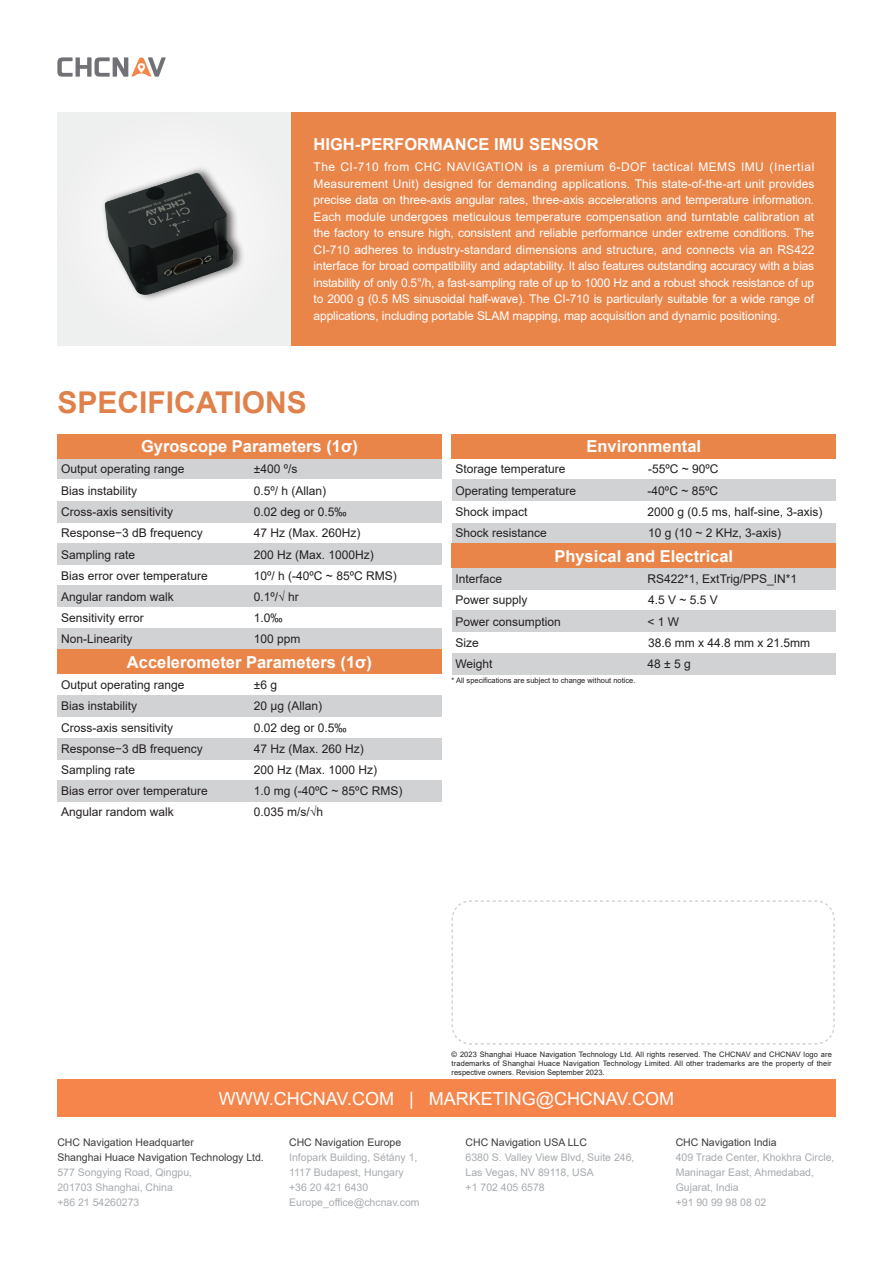
<style>
.page{position:relative;width:893px;height:1263px;background:#fff}
.page>*{position:absolute;margin:0;border:0;box-sizing:border-box;transform-origin:0 0}
.t1{font:700 30px "Arial";color:#e0814c}
.t2{font:18px "Arial";color:#fff}
.t3{font:700 16.5px "Arial";color:#fff}
.t4{font:12px/16.5px "Arial";letter-spacing:-.01em;color:#fff;text-align:justify}
.t5{font:12px/21.3px "Arial";color:#231f20}
.t6{font:10.5px/15px "Arial";color:#a7aaae}
.t7{font:10.5px/15px "Arial";color:#3e3b3b}
.t8{font:7.5px/9px "Arial";color:#231f20;text-align:justify}
</style>
<div class="page">
<div style="left:291px;top:112px;width:545px;height:233px;background:#ea854a"></div>
<svg style="left:57px;top:57px;width:109px;height:20px"></svg>
<div style="left:57px;top:1079px;width:779px;height:37px;background:#f5854b"></div>
<div style="left:57px;top:112px;width:234px;height:233px;background:#f0f0f1"></div>
<div style="left:57px;top:458px;width:193px;height:22px;background:#d1d2d4"></div>
<div style="left:452px;top:522px;width:192px;height:22px;background:#d1d2d4"></div>
<div style="left:57px;top:501px;width:193px;height:21px;background:#d1d2d4"></div>
<div style="left:57px;top:544px;width:193px;height:21px;background:#d1d2d4"></div>
<div style="left:452px;top:480px;width:192px;height:21px;background:#d1d2d4"></div>
<div style="left:452px;top:568px;width:192px;height:21px;background:#d1d2d4"></div>
<div style="left:452px;top:611px;width:192px;height:21px;background:#d1d2d4"></div>
<div style="left:452px;top:653px;width:192px;height:21px;background:#d1d2d4"></div>
<div style="left:57px;top:628px;width:193px;height:21px;background:#d1d2d4"></div>
<div style="left:57px;top:695px;width:193px;height:22px;background:#d1d2d4"></div>
<div style="left:57px;top:738px;width:193px;height:21px;background:#d1d2d4"></div>
<div style="left:57px;top:780px;width:193px;height:22px;background:#d1d2d4"></div>
<div style="left:57px;top:586px;width:193px;height:21px;background:#d1d2d4"></div>
<div style="left:250px;top:458px;width:192px;height:22px;background:#d1d2d4"></div>
<div style="left:644px;top:522px;width:192px;height:22px;background:#d1d2d4"></div>
<div style="left:250px;top:501px;width:192px;height:21px;background:#d1d2d4"></div>
<div style="left:250px;top:544px;width:192px;height:21px;background:#d1d2d4"></div>
<div style="left:644px;top:480px;width:192px;height:21px;background:#d1d2d4"></div>
<div style="left:644px;top:568px;width:192px;height:21px;background:#d1d2d4"></div>
<div style="left:644px;top:611px;width:192px;height:21px;background:#d1d2d4"></div>
<div style="left:644px;top:653px;width:192px;height:21px;background:#d1d2d4"></div>
<div style="left:250px;top:628px;width:192px;height:21px;background:#d1d2d4"></div>
<div style="left:250px;top:695px;width:192px;height:22px;background:#d1d2d4"></div>
<div style="left:250px;top:738px;width:192px;height:21px;background:#d1d2d4"></div>
<div style="left:250px;top:780px;width:192px;height:22px;background:#d1d2d4"></div>
<div style="left:250px;top:586px;width:192px;height:21px;background:#d1d2d4"></div>
<div style="left:57px;top:434px;width:385px;height:24px;background:#ea854a"></div>
<div style="left:57px;top:649px;width:385px;height:25px;background:#ea854a"></div>
<div style="left:452px;top:434px;width:384px;height:24px;background:#ea854a"></div>
<div style="left:452px;top:544px;width:384px;height:24px;background:#ea854a"></div>
<div style="left:101px;top:165px;width:145px;height:137px;background:#f3f4f4"></div>
<img style="left:104px;top:168px;width:136px;height:131px">
<svg style="left:451px;top:900px;width:384px;height:145px"></svg>
<h3 class="t3" style="left:314px;top:132px;width:287px">HIGH-PERFORMANCE IMU SENSOR</h3>
<p class="t4" style="left:314px;top:159px;width:502px">The CI-710 from CHC NAVIGATION is a premium 6-DOF tactical MEMS IMU (Inertial Measurement Unit) designed for demanding applications. This state-of-the-art unit provides precise data on three-axis angular rates, three-axis accelerations and temperature information.<br>Each module undergoes meticulous temperature compensation and turntable calibration at the factory to ensure high, consistent and reliable performance under extreme conditions. The CI-710 adheres to industry-standard dimensions and structure, and connects via an RS422 interface for broad compatibility and adaptability. It also features outstanding accuracy with a bias instability of only 0.5°/h, a fast-sampling rate of up to 1000 Hz and a robust shock resistance of up to 2000 g (0.5 MS sinusoidal half-wave). The CI-710 is particularly suitable for a wide range of applications, including portable SLAM mapping, map acquisition and dynamic positioning.</p>
<h1 class="t1" style="left:57px;top:382px;width:251px">SPECIFICATIONS</h1>
<h3 class="t3" style="left:141px;top:435px;width:218px">Gyroscope Parameters (1σ)</h3>
<p class="t5" style="left:61px;top:458px;width:125px">Output operating range<br>Bias instability</p>
<p class="t5" style="left:61px;top:522px;width:143px">Response−3 dB frequency</p>
<p class="t5" style="left:61px;top:501px;width:114px">Cross-axis sensitivity</p>
<p class="t5" style="left:61px;top:543px;width:76px">Sampling rate</p>
<p class="t5" style="left:254px;top:458px;width:74px">±400 º/s<br>0.5º/ h (Allan)</p>
<p class="t5" style="left:254px;top:522px;width:108px">47 Hz (Max. 260Hz)</p>
<p class="t5" style="left:254px;top:501px;width:94px">0.02 deg or 0.5‰</p>
<p class="t5" style="left:254px;top:543px;width:122px">200 Hz (Max. 1000Hz)</p>
<p class="t5" style="left:61px;top:565px;width:148px">Bias error over temperature</p>
<p class="t5" style="left:254px;top:565px;width:144px">10º/ h (-40ºC ~ 85ºC RMS)</p>
<p class="t5" style="left:61px;top:586px;width:114px">Angular random walk</p>
<p class="t5" style="left:254px;top:586px;width:46px">0.1º/√ hr</p>
<p class="t5" style="left:61px;top:607px;width:84px">Sensitivity error</p>
<p class="t5" style="left:254px;top:607px;width:30px">1.0‰</p>
<p class="t5" style="left:61px;top:628px;width:73px">Non-Linearity</p>
<p class="t5" style="left:254px;top:628px;width:48px">100 ppm</p>
<h3 class="t3" style="left:127px;top:650px;width:247px">Accelerometer Parameters (1σ)</h3>
<p class="t5" style="left:61px;top:674px;width:125px">Output operating range</p>
<p class="t5" style="left:61px;top:717px;width:114px">Cross-axis sensitivity</p>
<p class="t5" style="left:61px;top:759px;width:76px">Sampling rate</p>
<p class="t5" style="left:61px;top:801px;width:114px">Angular random walk</p>
<p class="t5" style="left:61px;top:695px;width:78px">Bias instability</p>
<p class="t5" style="left:61px;top:738px;width:143px">Response−3 dB frequency</p>
<p class="t5" style="left:61px;top:780px;width:148px">Bias error over temperature</p>
<p class="t5" style="left:254px;top:674px;width:25px">±6 g</p>
<p class="t5" style="left:254px;top:717px;width:94px">0.02 deg or 0.5‰</p>
<p class="t5" style="left:254px;top:759px;width:125px">200 Hz (Max. 1000 Hz)</p>
<p class="t5" style="left:254px;top:801px;width:71px">0.035 m/s/√h</p>
<p class="t5" style="left:254px;top:695px;width:70px">20 μg (Allan)</p>
<p class="t5" style="left:254px;top:738px;width:112px">47 Hz (Max. 260 Hz)</p>
<p class="t5" style="left:254px;top:780px;width:150px">1.0 mg (-40ºC ~ 85ºC RMS)</p>
<h3 class="t3" style="left:586px;top:435px;width:116px">Environmental</h3>
<p class="t5" style="left:455px;top:458px;width:112px">Storage temperature</p>
<p class="t5" style="left:648px;top:458px;width:72px">-55ºC ~ 90ºC</p>
<p class="t5" style="left:455px;top:480px;width:122px">Operating temperature<br>Shock impact</p>
<p class="t5" style="left:648px;top:480px;width:176px">-40ºC ~ 85ºC<br>2000 g (0.5 ms, half-sine, 3-axis)</p>
<p class="t5" style="left:455px;top:522px;width:93px">Shock resistance</p>
<p class="t5" style="left:648px;top:522px;width:135px">10 g (10 ~ 2 KHz, 3-axis)</p>
<h3 class="t3" style="left:554px;top:544px;width:180px">Physical and Electrical</h3>
<p class="t5" style="left:455px;top:568px;width:48px">Interface</p>
<p class="t5" style="left:455px;top:611px;width:107px">Power consumption</p>
<p class="t5" style="left:455px;top:653px;width:39px">Weight</p>
<p class="t5" style="left:455px;top:589px;width:74px">Power supply</p>
<p class="t5" style="left:455px;top:632px;width:25px">Size</p>
<p class="t8" style="left:452px;top:676px;width:185px">* All specifications are subject to change without notice.</p>
<p class="t5" style="left:648px;top:568px;width:151px">RS422*1, ExtTrig/PPS_IN*1</p>
<p class="t5" style="left:648px;top:611px;width:33px">&lt; 1 W</p>
<p class="t5" style="left:648px;top:653px;width:45px">48 ± 5 g</p>
<p class="t5" style="left:648px;top:589px;width:71px">4.5 V ~ 5.5 V</p>
<p class="t5" style="left:648px;top:632px;width:164px">38.6 mm x 44.8 mm x 21.5mm</p>
<p class="t8" style="left:452px;top:1050px;width:382px">© 2023 Shanghai Huace Navigation Technology Ltd. All rights reserved. The CHCNAV and CHCNAV logo are trademarks of Shanghai Huace Navigation Technology Limited. All other trademarks are the property of their respective owners. Revision September 2023.</p>
<h2 class="t2" style="left:219px;top:1086px;width:456px">WWW.CHCNAV.COM | MARKETING@CHCNAV.COM</h2>
<p class="t7" style="left:57px;top:1134px;width:208px">CHC Navigation Headquarter<br>Shanghai Huace Navigation Technology Ltd.</p>
<p class="t6" style="left:57px;top:1164px;width:136px">577 Songying Road, Qingpu,<br>201703 Shanghai, China +86 21 54260273</p>
<p class="t7" style="left:289px;top:1134px;width:114px">CHC Navigation Europe</p>
<p class="t6" style="left:289px;top:1149px;width:132px">Infopark Building, Sétány 1,<br>1117 Budapest, Hungary +36 20 421 6430<br>Europe_office@chcnav.com</p>
<p class="t7" style="left:466px;top:1134px;width:123px">CHC Navigation USA LLC</p>
<p class="t6" style="left:466px;top:1149px;width:170px">6380 S. Valley View Blvd, Suite 246,<br>Las Vegas, NV 89118, USA<br>+1 702 405 6578</p>
<p class="t7" style="left:676px;top:1134px;width:102px">CHC Navigation India</p>
<p class="t6" style="left:676px;top:1149px;width:160px">409 Trade Center, Khokhra Circle,<br>Maninagar East, Ahmedabad,<br>Gujarat, India<br>+91 90 99 98 08 02</p>
</div>
